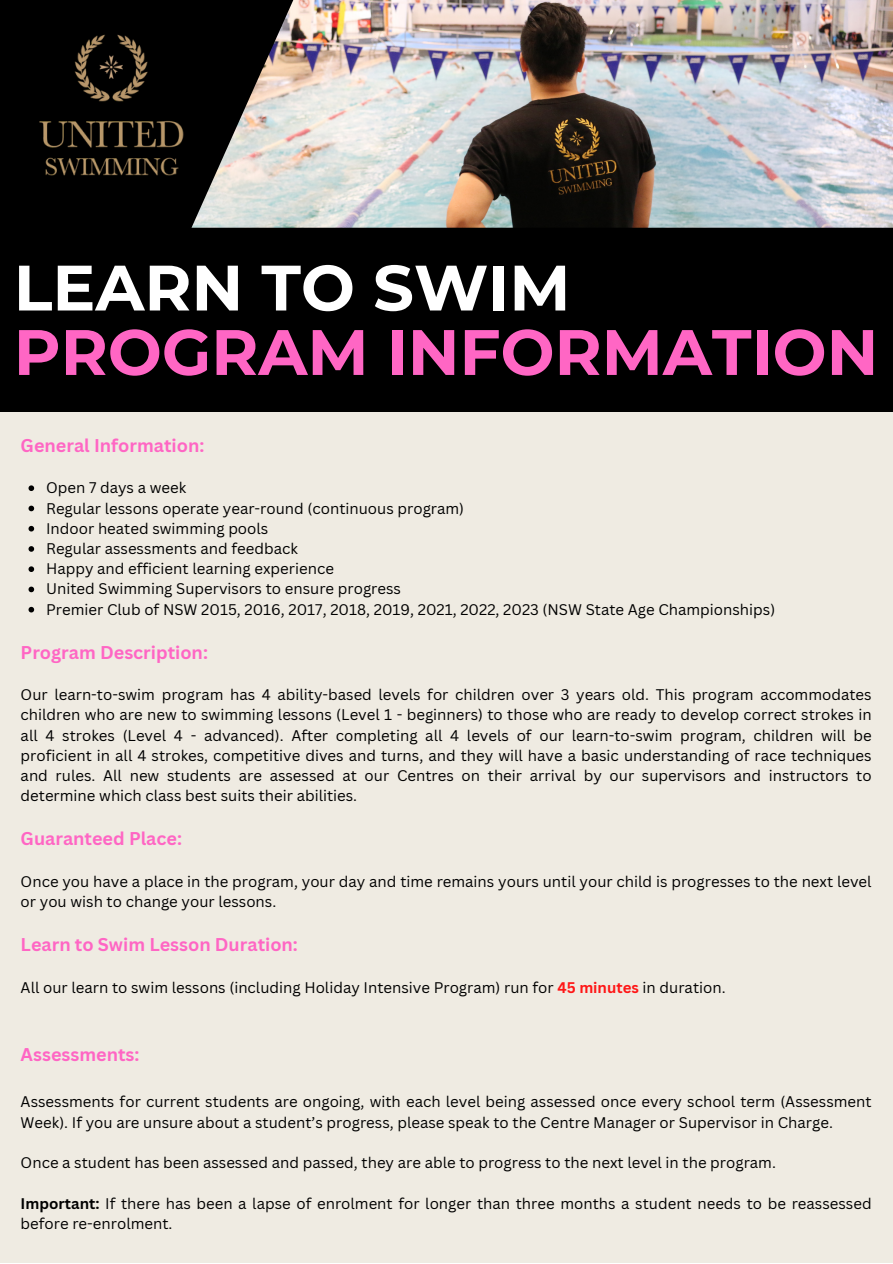
<style>
.page{position:relative;width:893px;height:1264px;background:#fff}
.page>*{position:absolute;margin:0;border:0;box-sizing:border-box;transform-origin:0 0}
.t1{font:700 64.05px "Montserrat";color:#ff66c4}
.t2{font:700 64.05px "Montserrat";color:#fff}
.t3{font:700 18px "Canva Sans";color:#ff66c4}
.t4{font:15px/20.2px "Canva Sans";color:#000}
.s1{font-weight:700;color:#ff1616}
.s2{font-weight:700}
</style>
<div class="page">
<div style="left:0;top:0;width:892px;height:1262px;background:#efebe2"></div>
<div style="left:0;top:0;width:892px;height:412px;background:#000"></div>
<img style="left:39px;top:34px;width:145px;height:142px">
<svg style="left:29px;top:485px;width:5px;height:6px"></svg>
<svg style="left:29px;top:505px;width:5px;height:6px"></svg>
<svg style="left:29px;top:526px;width:5px;height:5px"></svg>
<svg style="left:29px;top:546px;width:5px;height:5px"></svg>
<svg style="left:29px;top:566px;width:5px;height:6px"></svg>
<svg style="left:29px;top:586px;width:5px;height:6px"></svg>
<svg style="left:29px;top:607px;width:5px;height:5px"></svg>
<img style="left:191px;top:0;width:701px;height:228px">
<p class="t2" style="left:14px;top:248px;width:558px">LEARN TO SWIM</p>
<p class="t1" style="left:14px;top:313px;width:866px">PROGRAM INFORMATION</p>
<p class="t3" style="left:21px;top:432px;width:185px">General Information:</p>
<p class="t4" style="left:46px;top:477px;width:142px">Open 7 days a week</p>
<p class="t4" style="left:46px;top:497px;width:419px">Regular lessons operate year-round (continuous program)</p>
<p class="t4" style="left:46px;top:518px;width:224px">Indoor heated swimming pools</p>
<p class="t4" style="left:46px;top:538px;width:253px">Regular assessments and feedback</p>
<p class="t4" style="left:46px;top:558px;width:289px">Happy and efficient learning experience</p>
<p class="t4" style="left:46px;top:578px;width:356px">United Swimming Supervisors to ensure progress</p>
<p class="t4" style="left:46px;top:598px;width:730px">Premier Club of NSW 2015, 2016, 2017, 2018, 2019, 2021, 2022, 2023 (NSW State Age Championships)</p>
<p class="t3" style="left:21px;top:639px;width:189px">Program Description:</p>
<p class="t4" style="left:21px;top:684px;width:852px;text-align:justify">Our learn-to-swim program has 4 ability-based levels for children over 3 years old. This program accommodates children who are new to swimming lessons (Level 1 - beginners) to those who are ready to develop correct strokes in all 4 strokes (Level 4 - advanced). After completing all 4 levels of our learn-to-swim program, children will be proficient in all 4 strokes, competitive dives and turns, and they will have a basic understanding of race techniques and rules. All new students are assessed at our Centres on their arrival by our supervisors and instructors to determine which class best suits their abilities.</p>
<p class="t3" style="left:21px;top:826px;width:163px">Guaranteed Place:</p>
<p class="t4" style="left:21px;top:871px;width:852px">Once you have a place in the program, your day and time remains yours until your child is progresses to the next level or you wish to change your lessons.</p>
<p class="t3" style="left:21px;top:931px;width:279px">Learn to Swim Lesson Duration:</p>
<p class="t4" style="left:21px;top:976px;width:706px">All our learn to swim lessons (including Holiday Intensive Program) run for <span class="s1">45 minutes</span> in duration.</p>
<p class="t3" style="left:21px;top:1041px;width:120px">Assessments:</p>
<p class="t4" style="left:21px;top:1091px;width:852px">Assessments for current students are ongoing, with each level being assessed once every school term (Assessment<br>Week). If you are unsure about a student’s progress, please speak to the Centre Manager or Supervisor in Charge.</p>
<p class="t4" style="left:21px;top:1152px;width:756px">Once a student has been assessed and passed, they are able to progress to the next level in the program.</p>
<p class="t4" style="left:21px;top:1192px;width:852px"><span class="s2">Important:</span> If there has been a lapse of enrolment for longer than three months a student needs to be reassessed before re-enrolment.</p>
</div>
